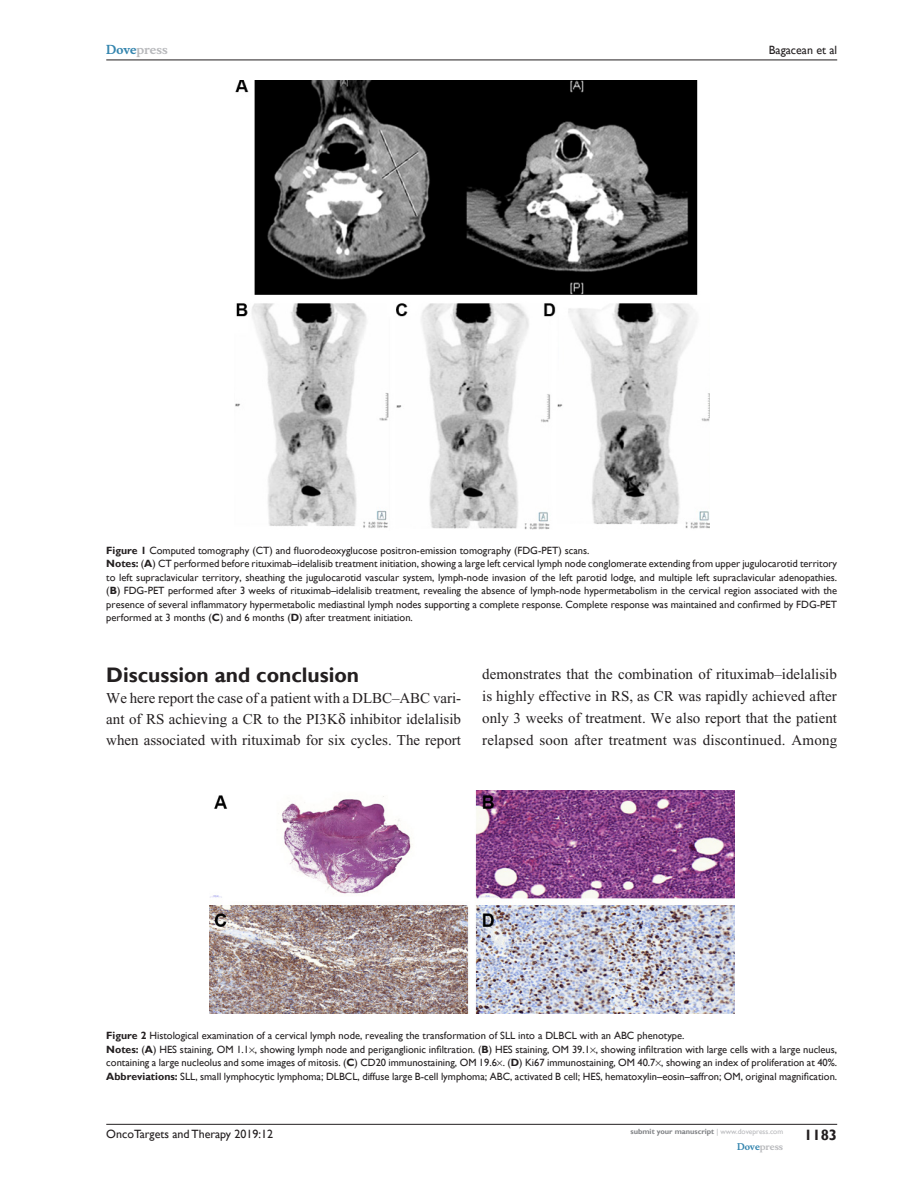
<style>
.page{position:relative;width:918px;height:1188px;background:#fff}
.page>*{position:absolute;margin:0;border:0;box-sizing:border-box;transform-origin:0 0}
.t1{font:700 21px "Gill Sans";color:#231f20}
.TxF{font:15px/21.9px "Times New Roman";color:#231f20;text-align:justify}
.t2{font:700 15px "Gill Sans";color:#231f20}
.t3{font:12px "Gill Sans";color:#231f20}
.t4{font:700 12px "Musee";color:#b8b9bc}
.FigC{font:10.5px/13.5px "Gill Sans";color:#231f20;text-align:justify}
.FigSNRI{font:10.5px/13.5px "Gill Sans";color:#231f20}
.t5{font:700 9px "Musee";color:#b8b9bc}
.t6{font:700 7.5px "Gill Sans";color:#808285}
.s1{color:#3485ae}
.s2{font-weight:700}
.s3{font-weight:400;color:#b8b9bc}
</style>
<div class="page">
<hr style="left:106px;top:1124px;width:731px;height:1px;background:#231f20">
<hr style="left:106px;top:60px;width:731px;height:1px;background:#231f20">
<img style="left:235px;top:81px;width:474px;height:449px">
<img style="left:209px;top:791px;width:525px;height:223px">
<p class="t4" style="left:106px;top:43px;width:63px"><span class="s1">Dove</span>press</p>
<p class="t3" style="left:769px;top:43px;width:70px">Bagacean et al</p>
<p class="FigC" style="left:106px;top:544px;width:485px"><span class="s2">Figure 1</span> Computed tomography (CT) and fluorodeoxyglucose positron-emission tomography (FDG-PET) scans.</p>
<p class="FigC" style="left:106px;top:557px;width:732px"><span class="s2">Notes:</span> (<span class="s2">A</span>) CT performed before rituximab–idelalisib treatment initiation, showing a large left cervical lymph node conglomerate extending from upper jugulocarotid territory to left supraclavicular territory, sheathing the jugulocarotid vascular system, lymph-node invasion of the left parotid lodge, and multiple left supraclavicular adenopathies. (<span class="s2">B</span>) FDG-PET performed after 3 weeks of rituximab–idelalisib treatment, revealing the absence of lymph-node hypermetabolism in the cervical region associated with the presence of several inflammatory hypermetabolic mediastinal lymph nodes supporting a complete response. Complete response was maintained and confirmed by FDG-PET performed at 3 months (<span class="s2">C</span>) and 6 months (<span class="s2">D</span>) after treatment initiation.</p>
<h1 class="t1" style="left:106px;top:662px;width:254px">Discussion and conclusion</h1>
<p class="TxF" style="left:106px;top:687px;width:356px;line-height:21px">We here report the case of a patient with a DLBC–ABC vari&shy;ant of RS achieving a CR to the PI3K inhibitor idelalisib when associated with rituximab for six cycles. The report</p>
<p class="TxF" style="left:482px;top:663px;width:357px">demonstrates that the combination of rituximab–idelalisib is highly effective in RS, as CR was rapidly achieved after only 3 weeks of treatment. We also report that the patient relapsed soon after treatment was discontinued. Among</p>
<p class="FigC" style="left:106px;top:1029px;width:580px"><span class="s2">Figure 2</span> Histological examination of a cervical lymph node, revealing the transformation of SLL into a DLBCL with an ABC phenotype.</p>
<p class="FigSNRI" style="left:106px;top:1042px;width:732px"><span class="s2">Notes:</span> (<span class="s2">A</span>) HES staining, OM 1.1 , showing lymph node and periganglionic infiltration. (<span class="s2">B</span>) HES staining, OM 39.1 , showing infiltration with large cells with a large nucleus, containing a large nucleolus and some images of mitosis. (<span class="s2">C</span>) CD20 immunostaining, OM 19.6 . (<span class="s2">D</span>) Ki67 immunostaining, OM 40.7 , showing an index of proliferation at 40%.</p>
<p class="FigSNRI" style="left:106px;top:1069px;width:732px"><span class="s2">Abbreviations:</span> SLL, small lymphocytic lymphoma; DLBCL, diffuse large B-cell lymphoma; ABC, activated B cell; HES, hematoxylin–eosin–saffron; OM, original magnification.</p>
<p class="t3" style="left:106px;top:1127px;width:168px">OncoTargets and Therapy 2019:12</p>
<p class="t6" style="left:631px;top:1127px;width:154px">submit your manuscript <span class="s3">| www.dovepress.com</span></p>
<p class="t5" style="left:737px;top:1141px;width:48px"><span class="s1">Dove</span>press</p>
<h2 class="t2" style="left:804px;top:1126px;width:35px">1183</h2>
</div>
